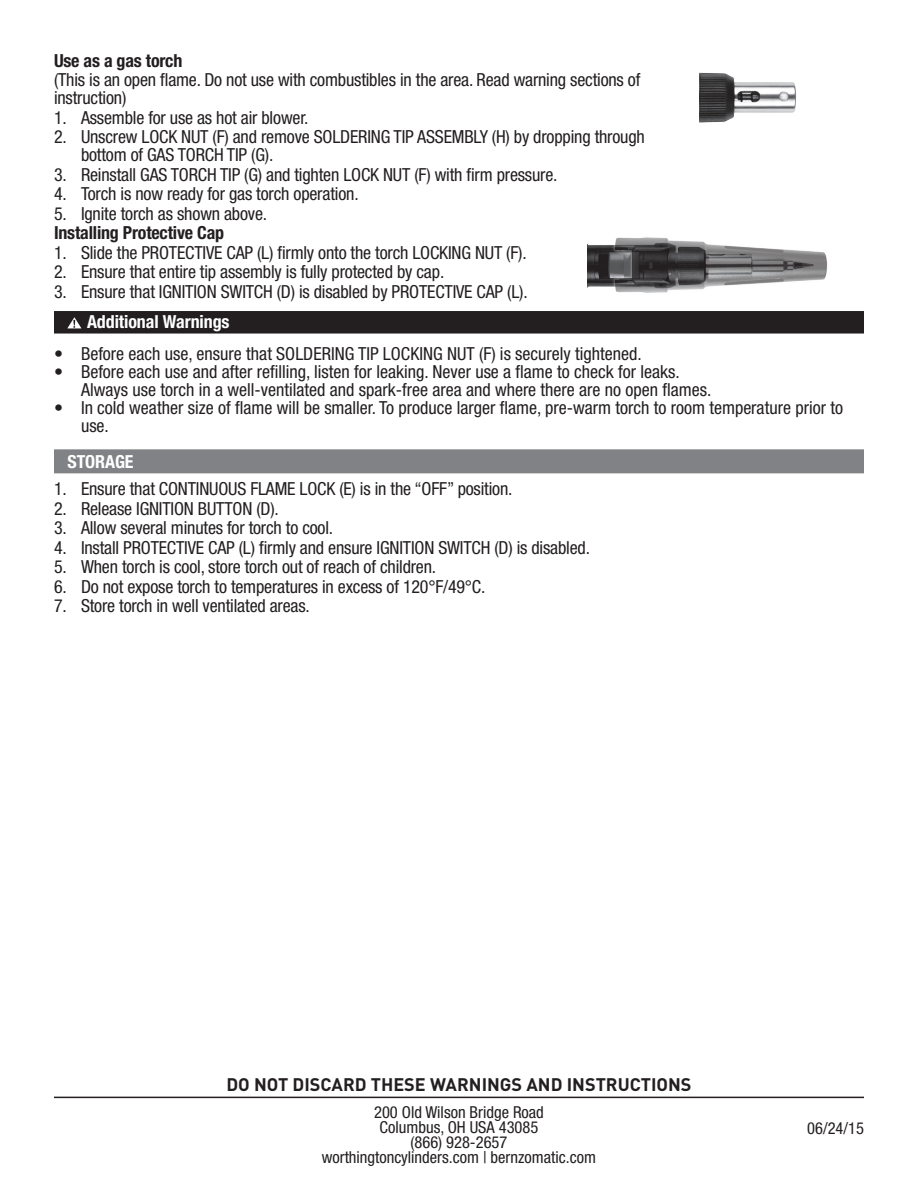
<style>
.page{position:relative;width:918px;height:1188px;background:#fff}
.page>*{position:absolute;margin:0;border:0;box-sizing:border-box;transform-origin:0 0}
.t1{font:condensed 18px/18px "Helvetica Neue LT Std";letter-spacing:-.01em;color:#231f20}
.t2{font:700 18px "DINOT";color:#231f20}
.t3{font:700 condensed 18px "Helvetica Neue LT Std";letter-spacing:-.01em;color:#231f20}
.t4{font:700 condensed 18px "Helvetica Neue LT Std";letter-spacing:-.005em;color:#fff}
.t5{font:condensed 16.5px/15px "Helvetica Neue LT Std";color:#231f20;text-align:center}
</style>
<div class="page">
<hr style="left:54px;top:1097px;width:810px;height:1px;background:#231f20">
<div style="left:54px;top:311px;width:810px;height:23px;background:#231f20"></div>
<div style="left:54px;top:449px;width:810px;height:24px;background:#808285"></div>
<svg style="left:67px;top:317px;width:14px;height:11px"></svg>
<img style="left:590px;top:237px;width:238px;height:56px">
<img style="left:699px;top:72px;width:97px;height:51px">
<p class="t3" style="left:54px;top:50px;width:130px">Use as a gas torch</p>
<p class="t1" style="left:54px;top:71px;width:588px">(This is an open flame. Do not use with combustibles in the area. Read warning sections of instruction)</p>
<p class="t1" style="left:54px;top:108px;width:256px">1. Assemble for use as hot air blower.</p>
<p class="t1" style="left:81px;top:128px;width:565px;text-indent:-27px">2. Unscrew LOCK NUT (F) and remove SOLDERING TIP ASSEMBLY (H) by dropping through bottom of GAS TORCH TIP (G).</p>
<p class="t1" style="left:54px;top:165px;width:505px">3. Reinstall GAS TORCH TIP (G) and tighten LOCK NUT (F) with firm pressure.</p>
<p class="t1" style="left:54px;top:185px;width:306px">4. Torch is now ready for gas torch operation.</p>
<p class="t1" style="left:54px;top:204px;width:215px">5. Ignite torch as shown above.</p>
<p class="t3" style="left:54px;top:222px;width:172px">Installing Protective Cap</p>
<p class="t1" style="left:54px;top:243px;width:474px">1. Slide the PROTECTIVE CAP (L) firmly onto the torch LOCKING NUT (F).</p>
<p class="t1" style="left:54px;top:263px;width:392px">2. Ensure that entire tip assembly is fully protected by cap.</p>
<p class="t1" style="left:54px;top:282px;width:475px">3. Ensure that IGNITION SWITCH (D) is disabled by PROTECTIVE CAP (L).</p>
<p class="t4" style="left:87px;top:311px;width:144px">Additional Warnings</p>
<p class="t1" style="left:54px;top:344px;width:589px">• Before each use, ensure that SOLDERING TIP LOCKING NUT (F) is securely tightened.</p>
<p class="t1" style="left:81px;top:362px;width:632px;text-indent:-27px">• Before each use and after refilling, listen for leaking. Never use a flame to check for leaks.<br>Always use torch in a well-ventilated and spark-free area and where there are no open flames.</p>
<p class="t1" style="left:81px;top:398px;width:764px;text-indent:-27px">• In cold weather size of flame will be smaller. To produce larger flame, pre-warm torch to room temperature prior to use.</p>
<p class="t4" style="left:68px;top:451px;width:68px">STORAGE</p>
<p class="t1" style="left:54px;top:480px;width:460px">1. Ensure that CONTINUOUS FLAME LOCK (E) is in the “OFF” position.</p>
<p class="t1" style="left:54px;top:499px;width:226px">2. Release IGNITION BUTTON (D).</p>
<p class="t1" style="left:54px;top:519px;width:281px">3. Allow several minutes for torch to cool.</p>
<p class="t1" style="left:54px;top:538px;width:538px">4. Install PROTECTIVE CAP (L) firmly and ensure IGNITION SWITCH (D) is disabled.</p>
<p class="t1" style="left:54px;top:558px;width:384px">5. When torch is cool, store torch out of reach of children.</p>
<p class="t1" style="left:54px;top:577px;width:433px">6. Do not expose torch to temperatures in excess of 120°F/49°C.</p>
<p class="t1" style="left:54px;top:597px;width:257px">7. Store torch in well ventilated areas.</p>
<p class="t2" style="left:226px;top:1072px;width:467px">DO NOT DISCARD THESE WARNINGS AND INSTRUCTIONS</p>
<p class="t5" style="left:322px;top:1104px;width:276px">200 Old Wilson Bridge Road<br>Columbus, OH USA 43085<br>(866) 928-2657<br>worthingtoncylinders.com | bernzomatic.com</p>
<p class="t5" style="left:807px;top:1121px;width:58px">06/24/15</p>
</div>
